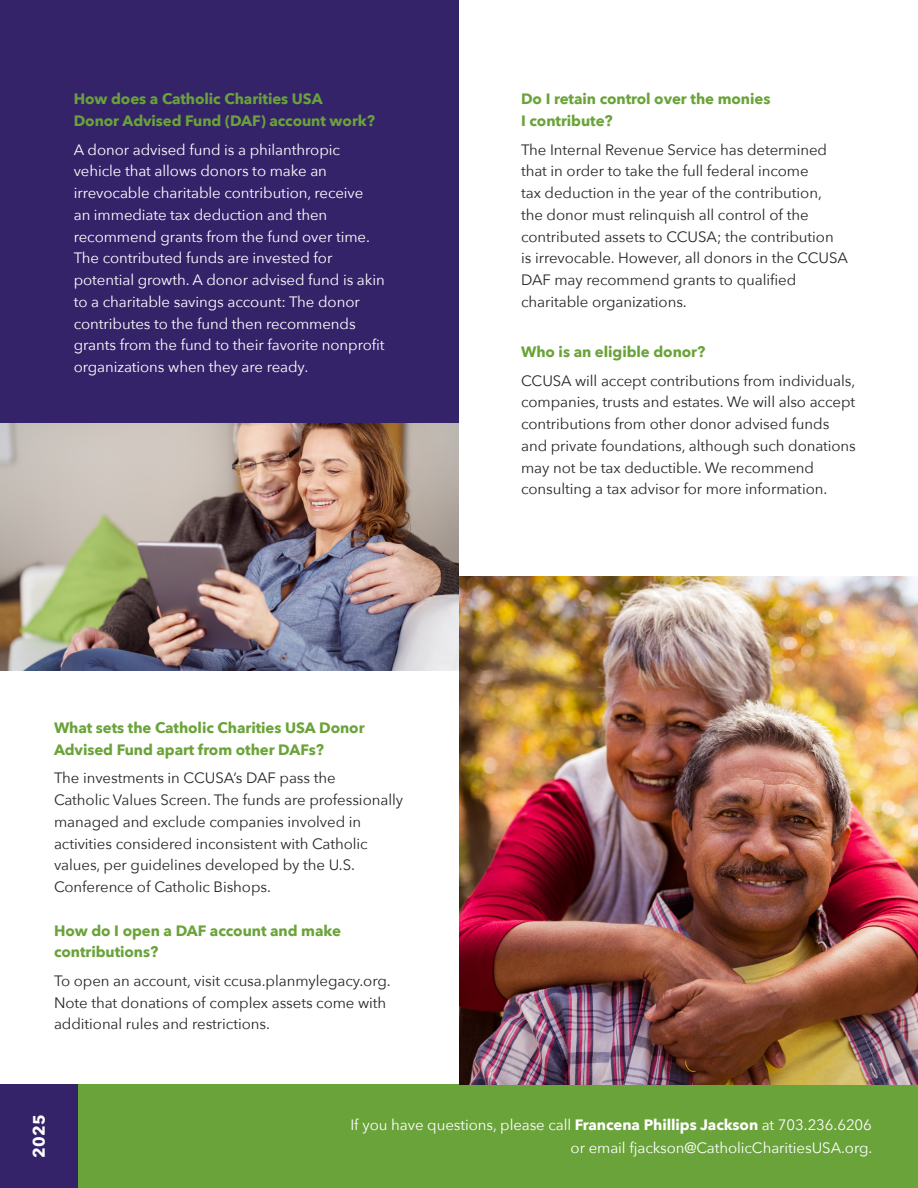
<style>
.page{position:relative;width:918px;height:1188px;background:#fff}
.page>*{position:absolute;margin:0;border:0;box-sizing:border-box;transform-origin:0 0}
.Main_Body_Text{font:700 16.5px "Avenir Next";color:#fff}
.main_body_text{font:15px/21.8px "Avenir Next";letter-spacing:-.005em;color:#282526}
.main_body_text_white{font:15px/21.8px "Avenir Next";letter-spacing:-.005em;color:#fff}
.main_body_subheader{font:700 15px/21.8px "Avenir Next";letter-spacing:-.005em;color:#6aa339}
.main_body_text-2{font:15px/22.5px "Avenir Next";letter-spacing:-.005em;color:#fff;text-align:right}
.s1{font-weight:700}
</style>
<div class="page">
<div style="left:0;top:1084px;width:79px;height:104px;background:#35236a"></div>
<div style="left:79px;top:1084px;width:839px;height:104px;background:#6aa339"></div>
<div style="left:0;top:0;width:459px;height:434px;background:#35236a"></div>
<img style="left:0;top:423px;width:459px;height:247px">
<img style="left:459px;top:577px;width:459px;height:507px">
<p class="main_body_subheader" style="left:74px;top:88px;width:303px">How does a Catholic Charities USA<br>Donor Advised Fund (DAF) account work?</p>
<p class="main_body_text_white" style="left:74px;top:138px;width:313px">A donor advised fund is a philanthropic vehicle that allows donors to make an irrevocable charitable contribution, receive<br>an immediate tax deduction and then recommend grants from the fund over time.<br>The contributed funds are invested for potential growth. A donor advised fund is akin to a charitable savings account: The donor contributes to the fund then recommends grants from the fund to their favorite nonprofit organizations when they are ready.</p>
<p class="main_body_subheader" style="left:521px;top:88px;width:251px">Do I retain control over the monies<br>I contribute?</p>
<p class="main_body_text" style="left:521px;top:138px;width:328px">The Internal Revenue Service has determined that in order to take the full federal income<br>tax deduction in the year of the contribution,<br>the donor must relinquish all control of the contributed assets to CCUSA; the contribution<br>is irrevocable. However, all donors in the CCUSA DAF may recommend grants to qualified charitable organizations.</p>
<p class="main_body_subheader" style="left:521px;top:341px;width:186px">Who is an eligible donor?</p>
<p class="main_body_text" style="left:521px;top:369px;width:336px">CCUSA will accept contributions from individuals, companies, trusts and estates. We will also accept contributions from other donor advised funds and private foundations, although such donations may not be tax deductible. We recommend consulting a tax advisor for more information.</p>
<p class="main_body_subheader" style="left:54px;top:717px;width:312px">What sets the Catholic Charities USA Donor<br>Advised Fund apart from other DAFs?</p>
<p class="main_body_text" style="left:54px;top:767px;width:351px">The investments in CCUSA’s DAF pass the<br>Catholic Values Screen. The funds are professionally managed and exclude companies involved in activities considered inconsistent with Catholic values, per guidelines developed by the U.S.<br>Conference of Catholic Bishops.</p>
<p class="main_body_subheader" style="left:54px;top:919px;width:288px">How do I open a DAF account and make contributions?</p>
<p class="main_body_text" style="left:54px;top:969px;width:338px">To open an account, visit ccusa.planmylegacy.org.<br>Note that donations of complex assets come with additional rules and restrictions.</p>
<p class="Main_Body_Text" style="left:25px;top:1158px;width:45px;rotate:-90deg">2025</p>
<p class="main_body_text-2" style="left:350px;top:1113px;width:523px">If you have questions, please call <span class="s1">Francena Phillips Jackson</span> at 703.236.6206 or email fjackson@CatholicCharitiesUSA.org.</p>
</div>
